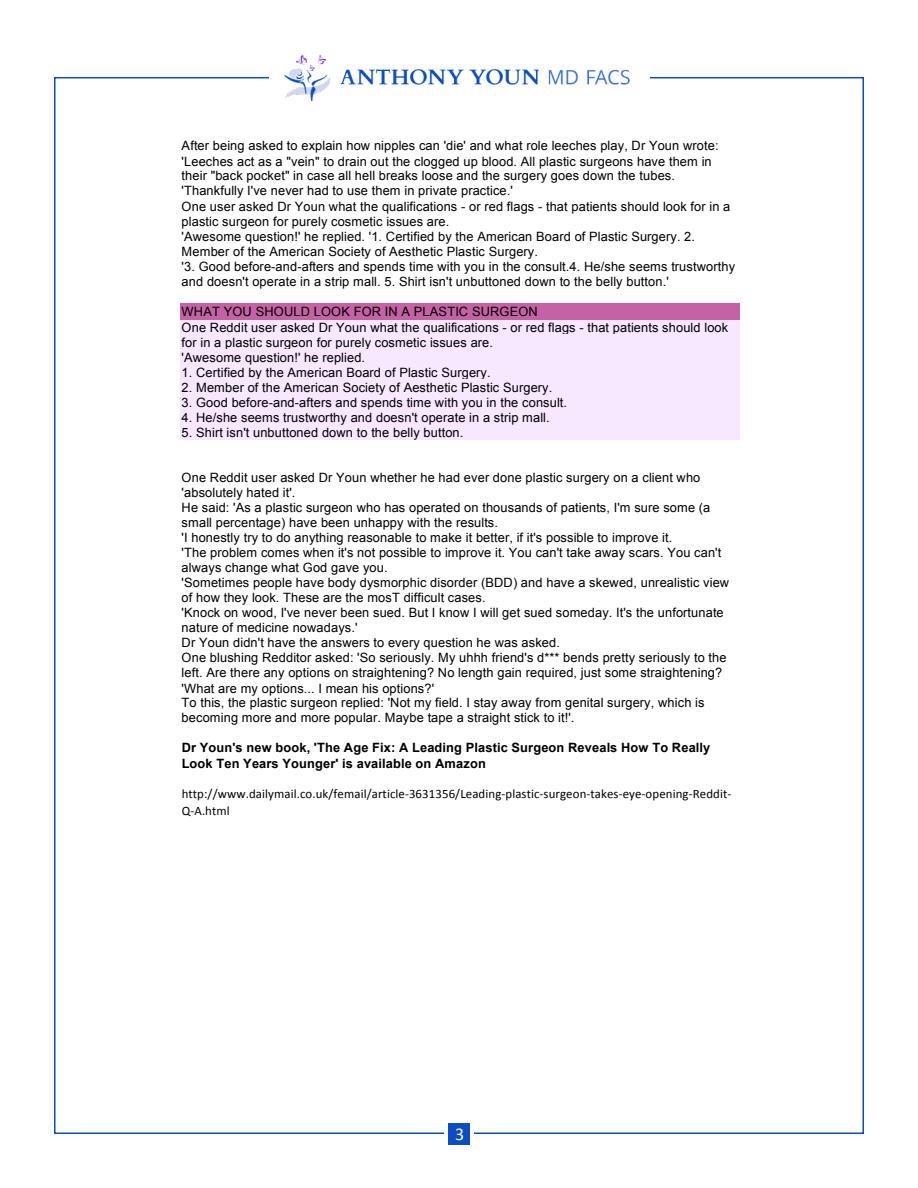
<style>
.page{position:relative;width:918px;height:1188px;background:#fff}
.page>*{position:absolute;margin:0;border:0;box-sizing:border-box;transform-origin:0 0}
.t1{font:18px "Calibri";color:#fff}
.t2{font:12.75px/15px "Arial";letter-spacing:.01em;color:#000}
.t3{font:12.75px/17.4px "Calibri";letter-spacing:.01em;color:#000}
.t4{font:700 12.75px/15.1px "Arial";letter-spacing:.01em;color:#000}
</style>
<div class="page">
<img style="left:284px;top:55px;width:346px;height:46px">
<div style="left:448px;top:1123px;width:22px;height:22px;background:#0c4dc1"></div>
<div style="left:180px;top:304px;width:559px;height:16px;background:#c562a5"></div>
<div style="left:180px;top:320px;width:559px;height:15px;background:#f7e7ff"></div>
<div style="left:180px;top:335px;width:559px;height:15px;background:#f7e7ff"></div>
<div style="left:180px;top:350px;width:559px;height:15px;background:#f7e7ff"></div>
<div style="left:180px;top:365px;width:559px;height:15px;background:#f7e7ff"></div>
<div style="left:180px;top:380px;width:559px;height:15px;background:#f7e7ff"></div>
<div style="left:180px;top:395px;width:559px;height:15px;background:#f7e7ff"></div>
<div style="left:180px;top:410px;width:559px;height:15px;background:#f7e7ff"></div>
<div style="left:180px;top:425px;width:559px;height:15px;background:#f7e7ff"></div>
<p class="t2" style="left:182px;top:139px;width:555px">After being asked to explain how nipples can 'die' and what role leeches play, Dr Youn wrote: 'Leeches act as a "vein" to drain out the clogged up blood. All plastic surgeons have them in their "back pocket" in case all hell breaks loose and the surgery goes down the tubes. 'Thankfully I've never had to use them in private practice.'<br>One user asked Dr Youn what the qualifications - or red flags - that patients should look for in a plastic surgeon for purely cosmetic issues are.<br>'Awesome question!' he replied. '1. Certified by the American Board of Plastic Surgery. 2.<br>Member of the American Society of Aesthetic Plastic Surgery.<br>'3. Good before-and-afters and spends time with you in the consult.4. He/she seems trustworthy and doesn't operate in a strip mall. 5. Shirt isn't unbuttoned down to the belly button.'</p>
<p class="t2" style="left:182px;top:303px;width:548px;line-height:16.2px">WHAT YOU SHOULD LOOK FOR IN A PLASTIC SURGEON<br>One Reddit user asked Dr Youn what the qualifications - or red flags - that patients should look</p>
<p class="t2" style="left:182px;top:335px;width:313px">for in a plastic surgeon for purely cosmetic issues are. 'Awesome question!' he replied.</p>
<p class="t2" style="left:182px;top:365px;width:311px">1. Certified by the American Board of Plastic Surgery.</p>
<p class="t2" style="left:182px;top:380px;width:372px">2. Member of the American Society of Aesthetic Plastic Surgery.</p>
<p class="t2" style="left:182px;top:395px;width:387px">3. Good before-and-afters and spends time with you in the consult.</p>
<p class="t2" style="left:182px;top:410px;width:370px">4. He/she seems trustworthy and doesn't operate in a strip mall.</p>
<p class="t2" style="left:182px;top:425px;width:283px">5. Shirt isn't unbuttoned down to the belly button.</p>
<p class="t2" style="left:182px;top:470px;width:549px">One Reddit user asked Dr Youn whether he had ever done plastic surgery on a client who 'absolutely hated it'.<br>He said: 'As a plastic surgeon who has operated on thousands of patients, I'm sure some (a small percentage) have been unhappy with the results.<br>'I honestly try to do anything reasonable to make it better, if it's possible to improve it.<br>'The problem comes when it's not possible to improve it. You can't take away scars. You can't always change what God gave you.<br>'Sometimes people have body dysmorphic disorder (BDD) and have a skewed, unrealistic view of how they look. These are the mosT difficult cases.<br>'Knock on wood, I've never been sued. But I know I will get sued someday. It's the unfortunate nature of medicine nowadays.'<br>Dr Youn didn't have the answers to every question he was asked.<br>One blushing Redditor asked: 'So seriously. My uhhh friend's d*** bends pretty seriously to the left. Are there any options on straightening? No length gain required, just some straightening? 'What are my options... I mean his options?'<br>To this, the plastic surgeon replied: 'Not my field. I stay away from genital surgery, which is becoming more and more popular. Maybe tape a straight stick to it!'.</p>
<p class="t4" style="left:182px;top:741px;width:530px">Dr Youn's new book, 'The Age Fix: A Leading Plastic Surgeon Reveals How To Really<br>Look Ten Years Younger' is available on Amazon</p>
<p class="t3" style="left:182px;top:785px;width:551px">http://www.dailymail.co.uk/femail/article-3631356/Leading-plastic-surgeon-takes-eye-opening-Reddit-<br>Q-A.html</p>
<p class="t1" style="left:455px;top:1123px;width:11px">3</p>
</div>
